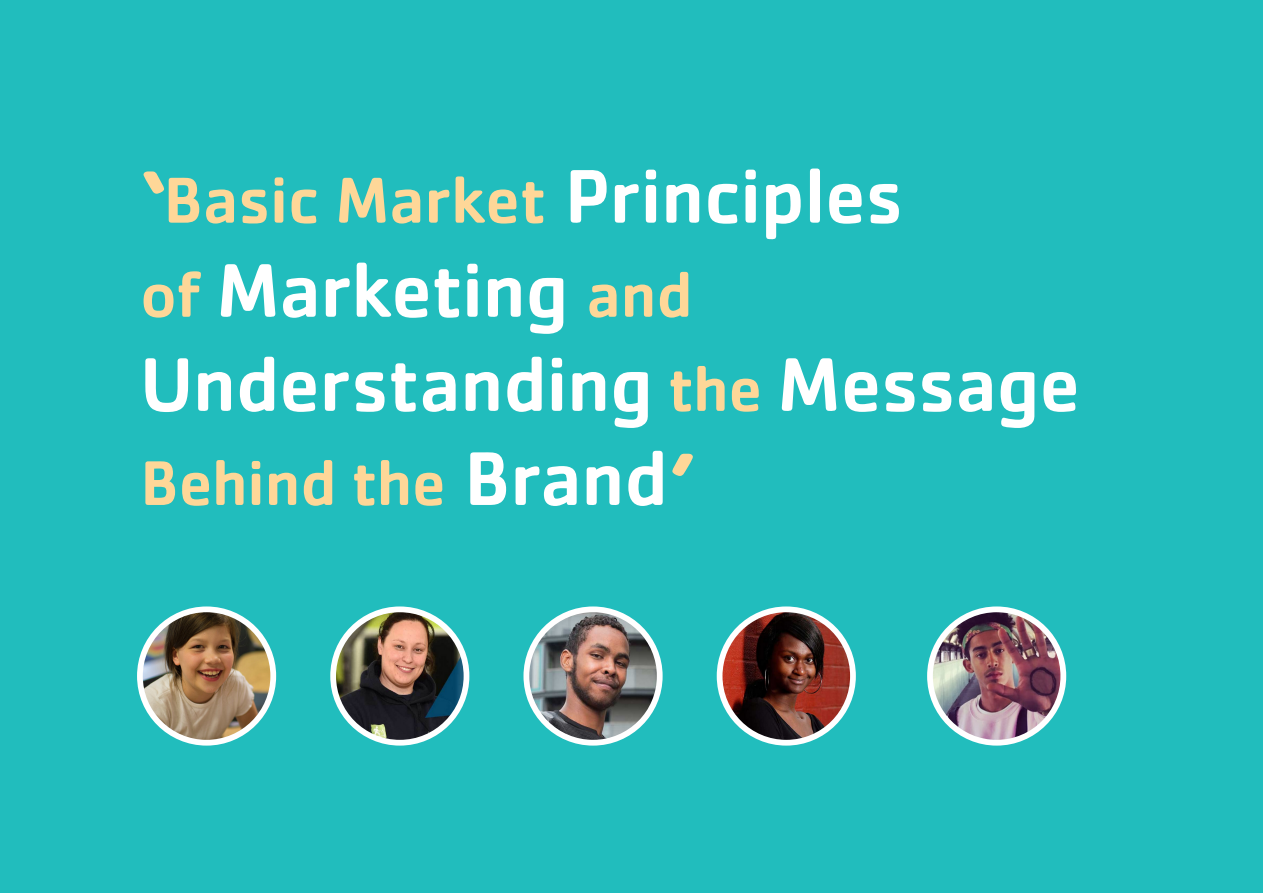
<style>
.page{position:relative;width:1263px;height:893px;background:#21bdbd}
.page>*{position:absolute;margin:0;border:0;box-sizing:border-box;transform-origin:0 0}
.t1{font:500 78.75px "Cachet Std";letter-spacing:-.01em;color:#fff}
.t2{font:500 67.2px "Cachet Std";letter-spacing:-.01em;color:#fed798}
.t3{font:500 65.25px "Cachet Std";letter-spacing:-.005em;color:#fed798}
.s1{font-size:109.5px}
.s2{font-size:78.75px;color:#fff}
.s3{font-size:65.25px;color:#fed798}
</style>
<div class="page">
<img style="left:140px;top:609px;width:133px;height:134px;border-radius:67px">
<div style="left:137px;top:606px;width:139px;height:140px;border:6px solid #fff;border-radius:50%"></div>
<img style="left:333px;top:609px;width:133px;height:134px;border-radius:67px">
<div style="left:330px;top:606px;width:139px;height:140px;border:6px solid #fff;border-radius:50%"></div>
<img style="left:526px;top:609px;width:134px;height:134px;border-radius:67px">
<div style="left:523px;top:606px;width:140px;height:140px;border:6px solid #fff;border-radius:50%"></div>
<img style="left:720px;top:609px;width:133px;height:134px;border-radius:67px">
<div style="left:717px;top:606px;width:139px;height:140px;border:6px solid #fff;border-radius:50%"></div>
<img style="left:930px;top:609px;width:133px;height:134px;border-radius:67px">
<div style="left:927px;top:606px;width:139px;height:140px;border:6px solid #fff;border-radius:50%"></div>
<p class="t2" style="left:140px;top:159px;width:765px"><span class="s1">‘</span>Basic Market <span class="s2">Principles</span></p>
<p class="t1" style="left:140px;top:242px;width:554px"><span class="s3">of</span> Marketing <span class="s3">and</span></p>
<p class="t1" style="left:140px;top:336px;width:942px">Understanding <span class="s3">the</span> Message</p>
<p class="t3" style="left:140px;top:443px;width:558px">Behind the <span class="s2">Brand</span><span class="s1">’</span></p>
</div>
